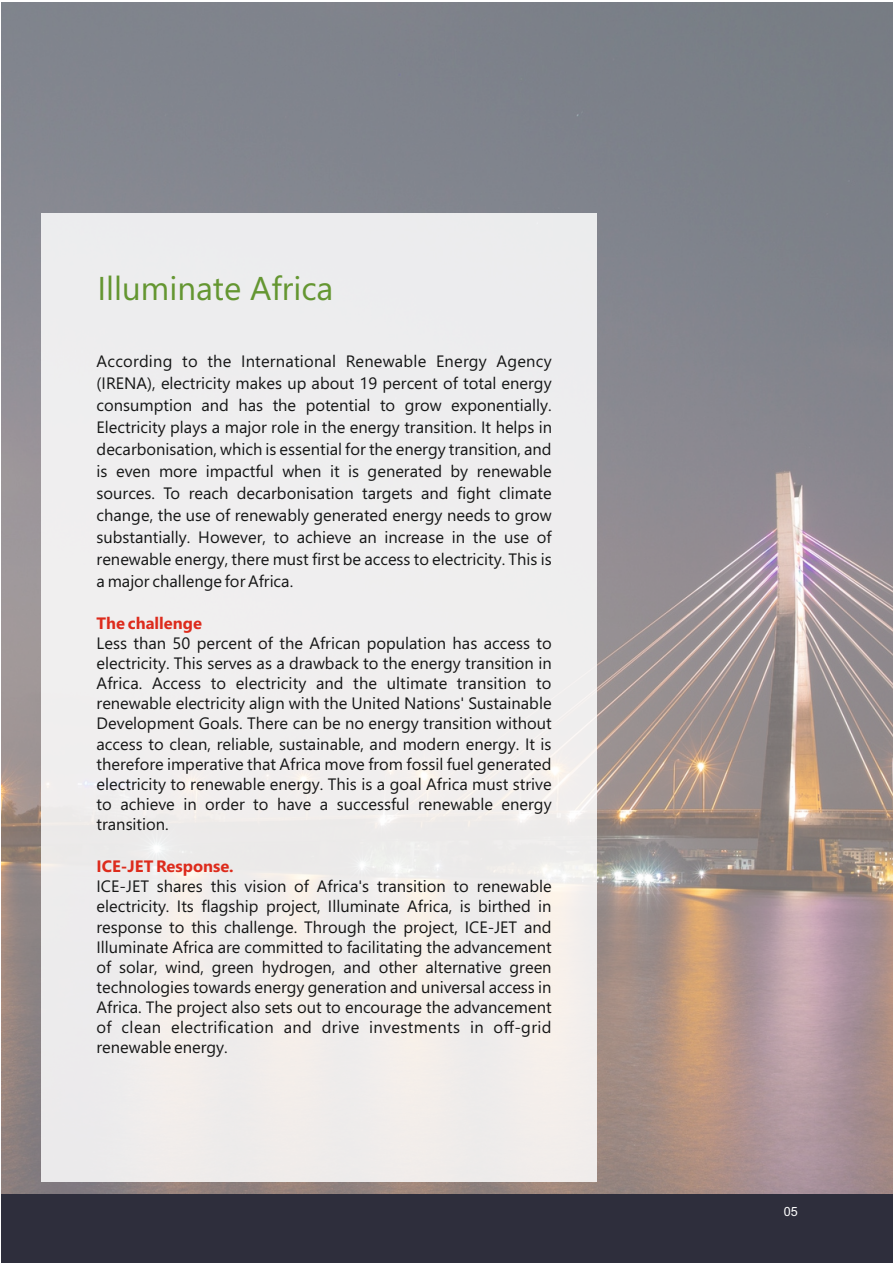
<style>
.page{position:relative;width:893px;height:1263px;background:#fff}
.page>*{position:absolute;margin:0;border:0;box-sizing:border-box;transform-origin:0 0}
.t1{font:33px "Segoe UI";color:#649631}
.t2{font:16.5px/20.1px "Segoe UI";color:#151616;text-align:justify}
.t3{font:700 16.5px "Segoe UI";color:#dd2b1c}
.t4{font:12.75px "Arial";color:#fff}
</style>
<div class="page">
<img style="left:2px;top:2px;width:891px;height:1191px">
<div style="left:1px;top:1193px;width:892px;height:70px;background:#2e2e3c"></div>
<div style="left:41px;top:213px;width:556px;height:968px;background:#efeeee"></div>
<h1 class="t1" style="left:97px;top:276px;width:237px">Illuminate Africa</h1>
<p class="t2" style="left:97px;top:352px;width:457px;line-height:21.9px">According to the International Renewable Energy Agency (IRENA), electricity makes up about 19 percent of total energy consumption and has the potential to grow exponentially.<br>Electricity plays a major role in the energy transition. It helps in decarbonisation, which is essential for the energy transition, and is even more impactful when it is generated by renewable sources. To reach decarbonisation targets and fight climate change, the use of renewably generated energy needs to grow substantially. However, to achieve an increase in the use of renewable energy, there must first be access to electricity. This is a major challenge for Africa.</p>
<p class="t3" style="left:97px;top:617px;width:107px">The challenge</p>
<p class="t2" style="left:97px;top:634px;width:457px">Less than 50 percent of the African population has access to electricity. This serves as a drawback to the energy transition in Africa. Access to electricity and the ultimate transition to renewable electricity align with the United Nations' Sustainable Development Goals. There can be no energy transition without access to clean, reliable, sustainable, and modern energy. It is therefore imperative that Africa move from fossil fuel generated electricity to renewable energy. This is a goal Africa must strive to achieve in order to have a successful renewable energy transition.</p>
<p class="t3" style="left:97px;top:860px;width:139px">ICE-JET Response.</p>
<p class="t2" style="left:97px;top:878px;width:457px">ICE-JET shares this vision of Africa's transition to renewable electricity. Its flagship project, Illuminate Africa, is birthed in response to this challenge. Through the project, ICE-JET and Illuminate Africa are committed to facilitating the advancement of solar, wind, green hydrogen, and other alternative green technologies towards energy generation and universal access in Africa. The project also sets out to encourage the advancement of clean electrification and drive investments in off-grid renewable energy.</p>
<p class="t4" style="left:784px;top:1207px;width:16px">05</p>
</div>
